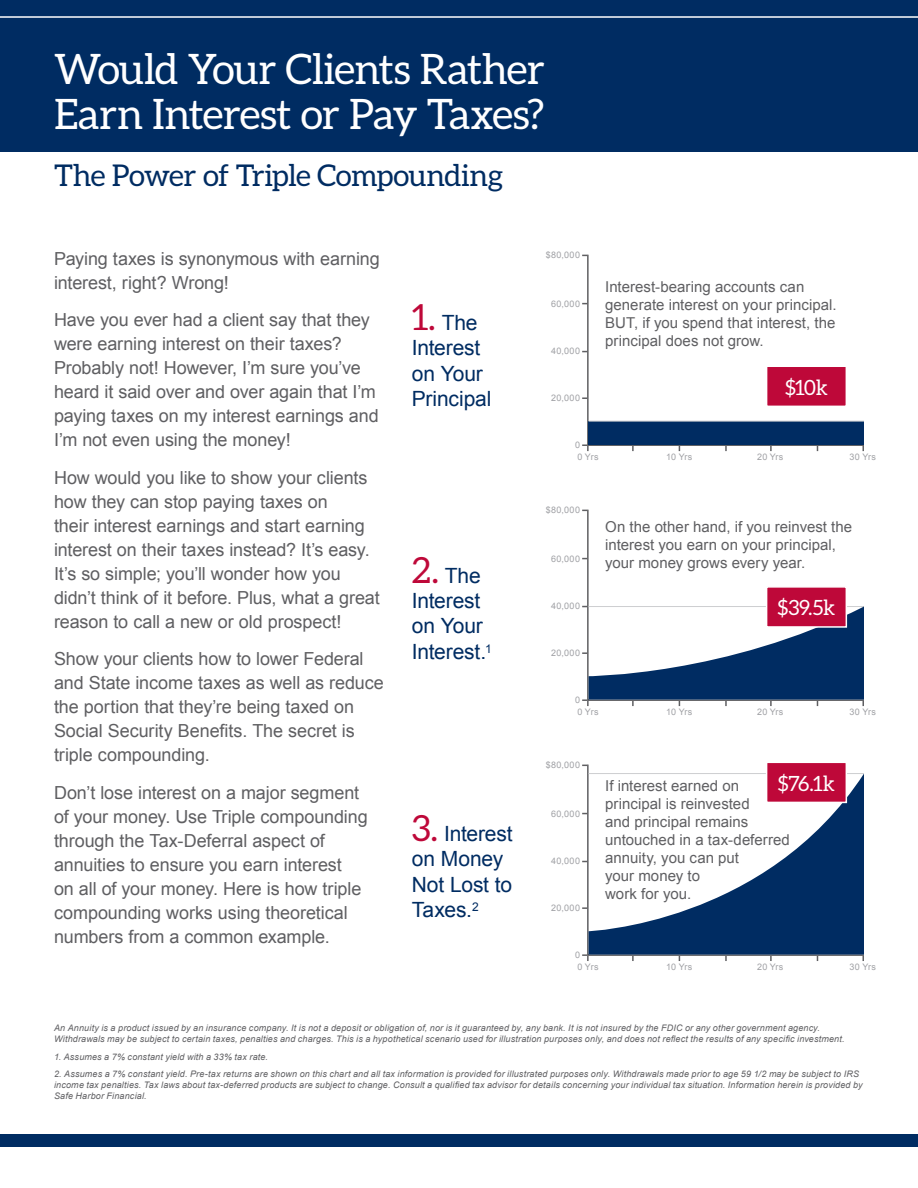
<style>
.page{position:relative;width:918px;height:1188px;background:#fff}
.page>*{position:absolute;margin:0;border:0;box-sizing:border-box;transform-origin:0 0}
.t1{font:42px/45px "Aleo";letter-spacing:-.015em;color:#fff}
.t2{font:30px "Aleo";letter-spacing:-.025em;color:#002c62}
.t3{font:21px/25.2px "Arial";letter-spacing:-.01em;color:#002c62}
.t4{font:21px "Aleo";letter-spacing:-.02em;color:#fff}
.t5{font:18px/24px "Arial";letter-spacing:-.005em;color:#5f5f62}
.t6{font:15px/18px "Arial";color:#5f5f62}
.t7{font:italic 9px/10.8px "Arial";letter-spacing:.02em;color:#5f5f62}
.t8{font:9px "Arial";letter-spacing:.03em;color:#a0a1a5}
.s1{font-family:"Aleo";font-size:36px;color:#be0839}
</style>
<div class="page">
<div style="left:0;top:0;width:918px;height:152px;background:#002c62"></div>
<div style="left:0;top:1134px;width:918px;height:13px;background:#002c62"></div>
<svg style="left:586px;top:254px;width:278px;height:193px"></svg>
<svg style="left:582px;top:444px;width:7px;height:7px"></svg>
<div style="left:589px;top:421px;width:275px;height:23px;background:#002c62"></div>
<div style="left:766px;top:366px;width:81px;height:41px;background:#be0839;border:2px solid #fff"></div>
<hr style="left:589px;top:421px;width:275px;height:1px;background:#cdced0">
<svg style="left:582px;top:606px;width:282px;height:100px"></svg>
<div style="left:766px;top:586px;width:81px;height:42px;background:#be0839;border:2px solid #fff"></div>
<svg style="left:586px;top:764px;width:278px;height:193px"></svg>
<svg style="left:582px;top:954px;width:7px;height:7px"></svg>
<svg style="left:589px;top:774px;width:275px;height:181px"></svg>
<hr style="left:589px;top:773px;width:275px;height:1px;background:#cdced0">
<div style="left:766px;top:762px;width:81px;height:41px;background:#be0839;border:2px solid #fff"></div>
<hr style="left:0;top:16px;width:918px;height:2px;background:#fff">
<p class="t1" style="left:54px;top:46px;width:493px">Would Your Clients Rather<br>Earn Interest or Pay Taxes?</p>
<p class="t2" style="left:54px;top:159px;width:451px">The Power of Triple Compounding</p>
<p class="t5" style="left:54px;top:247px;width:327px">Paying taxes is synonymous with earning interest, right? Wrong!</p>
<p class="t5" style="left:54px;top:308px;width:326px">Have you ever had a client say that they were earning interest on their taxes?<br>Probably not! However, I’m sure you’ve heard it said over and over again that I’m paying taxes on my interest earnings and I’m not even using the money!</p>
<p class="t5" style="left:54px;top:466px;width:327px">How would you like to show your clients how they can stop paying taxes on<br>their interest earnings and start earning interest on their taxes instead? It’s easy.<br>It’s so simple; you’ll wonder how you didn’t think of it before. Plus, what a great reason to call a new or old prospect!</p>
<p class="t5" style="left:54px;top:647px;width:331px">Show your clients how to lower Federal and State income taxes as well as reduce the portion that they’re being taxed on Social Security Benefits. The secret is triple compounding.</p>
<p class="t5" style="left:54px;top:781px;width:315px">Don’t lose interest on a major segment of your money. Use Triple compounding through the Tax-Deferral aspect of annuities to ensure you earn interest<br>on all of your money. Here is how triple compounding works using theoretical numbers from a common example.</p>
<p class="t3" style="left:412px;top:311px;width:81px"><span class="s1">1.</span> The<br>Interest on Your<br>Principal</p>
<p class="t3" style="left:412px;top:563px;width:81px"><span class="s1">2.</span> The<br>Interest on Your<br>Interest.<sup>1</sup></p>
<p class="t3" style="left:412px;top:821px;width:102px"><span class="s1">3.</span> Interest on Money<br>Not Lost to<br>Taxes.<sup>2</sup></p>
<p class="t8" style="left:546px;top:249px;width:36px">$80,000</p>
<p class="t6" style="left:605px;top:278px;width:233px">Interest-bearing accounts can generate interest on your principal.<br>BUT, if you spend that interest, the principal does not grow.</p>
<p class="t8" style="left:551px;top:298px;width:30px">60,000</p>
<p class="t8" style="left:551px;top:345px;width:30px">40,000</p>
<p class="t8" style="left:551px;top:392px;width:30px">20,000</p>
<p class="t8" style="left:575px;top:439px;width:7px">0</p>
<p class="t8" style="left:577px;top:451px;width:23px">0 Yrs</p>
<p class="t8" style="left:666px;top:451px;width:27px">10 Yrs</p>
<p class="t8" style="left:757px;top:451px;width:28px">20 Yrs</p>
<p class="t8" style="left:850px;top:451px;width:28px">30 Yrs</p>
<p class="t4" style="left:785px;top:375px;width:44px">$10k</p>
<p class="t8" style="left:546px;top:504px;width:36px">$80,000</p>
<p class="t6" style="left:605px;top:517px;width:249px">On the other hand, if you reinvest the interest you earn on your principal, your money grows every year.</p>
<p class="t8" style="left:551px;top:553px;width:30px">60,000</p>
<p class="t8" style="left:551px;top:600px;width:30px">40,000</p>
<p class="t8" style="left:551px;top:647px;width:30px">20,000</p>
<p class="t8" style="left:575px;top:694px;width:7px">0</p>
<p class="t8" style="left:577px;top:706px;width:23px">0 Yrs</p>
<p class="t8" style="left:666px;top:706px;width:27px">10 Yrs</p>
<p class="t8" style="left:757px;top:706px;width:28px">20 Yrs</p>
<p class="t8" style="left:850px;top:706px;width:28px">30 Yrs</p>
<p class="t4" style="left:778px;top:596px;width:59px">$39.5k</p>
<p class="t8" style="left:546px;top:759px;width:36px">$80,000</p>
<p class="t4" style="left:778px;top:772px;width:58px">$76.1k</p>
<p class="t6" style="left:605px;top:777px;width:186px">If interest earned on principal is reinvested<br>and principal remains untouched in a tax-deferred annuity, you can put<br>your money to<br>work for you.</p>
<p class="t8" style="left:551px;top:808px;width:30px">60,000</p>
<p class="t8" style="left:551px;top:855px;width:30px">40,000</p>
<p class="t8" style="left:551px;top:902px;width:30px">20,000</p>
<p class="t8" style="left:575px;top:949px;width:7px">0</p>
<p class="t8" style="left:577px;top:961px;width:23px">0 Yrs</p>
<p class="t8" style="left:666px;top:961px;width:27px">10 Yrs</p>
<p class="t8" style="left:757px;top:961px;width:28px">20 Yrs</p>
<p class="t8" style="left:850px;top:961px;width:28px">30 Yrs</p>
<p class="t7" style="left:54px;top:1023px;width:792px">An Annuity is a product issued by an insurance company. It is not a deposit or obligation of, nor is it guaranteed by, any bank. It is not insured by the FDIC or any other government agency.<br>Withdrawals may be subject to certain taxes, penalties and charges. This is a hypothetical scenario used for illustration purposes only, and does not reflect the results of any specific investment.</p>
<p class="t7" style="left:54px;top:1051px;width:216px">1. Assumes a 7% constant yield with a 33% tax rate.</p>
<p class="t7" style="left:54px;top:1069px;width:810px">2. Assumes a 7% constant yield. Pre-tax returns are shown on this chart and all tax information is provided for illustrated purposes only. Withdrawals made prior to age 59 1/2 may be subject to IRS income tax penalties. Tax laws about tax-deferred products are subject to change. Consult a qualified tax advisor for details concerning your individual tax situation. Information herein is provided by<br>Safe Harbor Financial.</p>
</div>
